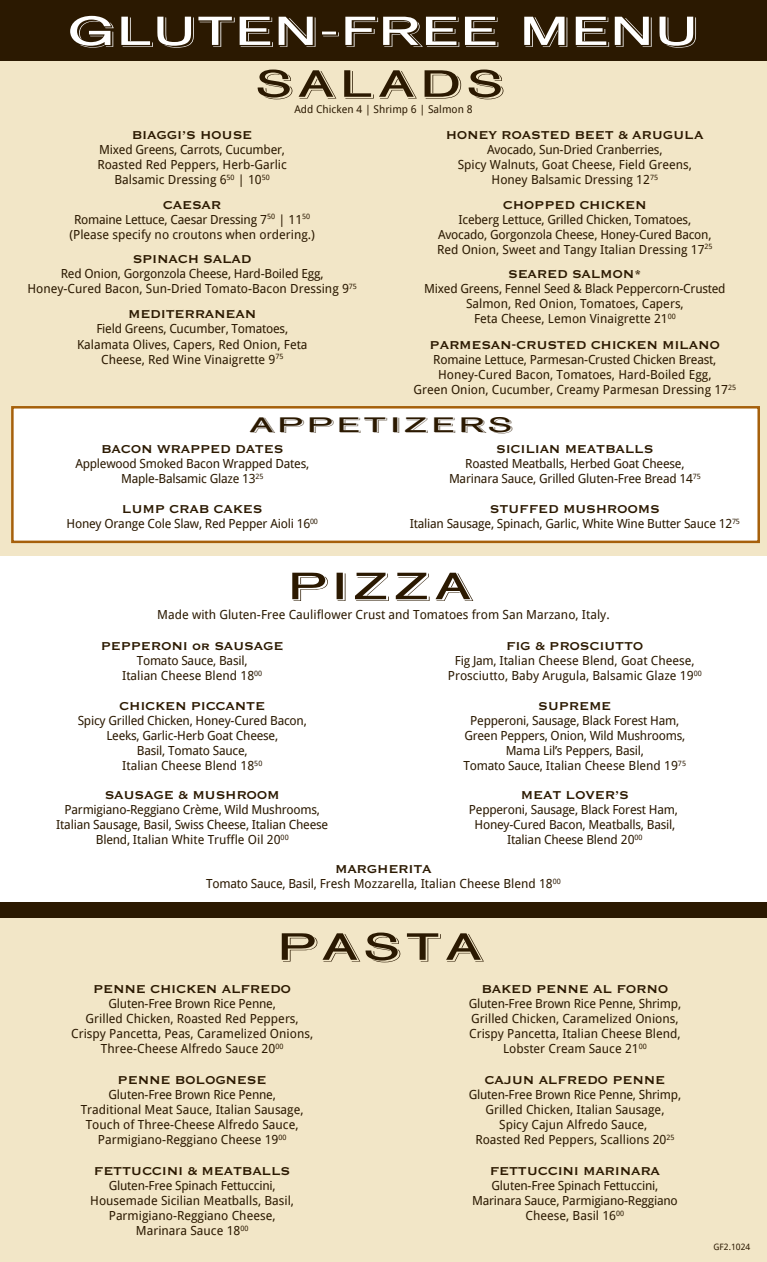
<style>
.page{position:relative;width:767px;height:1262px;background:#fff}
.page>*{position:absolute;margin:0;border:0;box-sizing:border-box;transform-origin:0 0}
.t1{font:40px "AG Old Face Shaded";letter-spacing:.025em;color:#fff;scale:1.5 1}
.t2{font:37.5px "AG Old Face Shaded";letter-spacing:.1em;color:#2b1901;scale:1.5 1}
.t3{font:20.62px "AG Old Face Shaded";letter-spacing:.1em;color:#2b1901;scale:1.81 1}
.t4{font:700 15px "Copperplate Gothic BT";letter-spacing:-.02em;color:#2b1901}
.t5{font:12.5px/15px "Droid Sans";color:#2b1901;text-align:center}
.t6{font:12.5px/15px "Droid Sans";letter-spacing:-.02em;color:#2b1901;text-align:center}
.t7{font:10.62px "Droid Sans";color:#2b1901}
.t8{font:8.75px "Droid Sans";color:#2b1901}
</style>
<div class="page">
<div style="left:0;top:906px;width:767px;height:356px;background:#f2e6c7"></div>
<div style="left:0;top:53px;width:767px;height:502px;background:#f2e6c7"></div>
<div style="left:0;top:0;width:767px;height:61px;background:#2b1901"></div>
<div style="left:11px;top:406px;width:749px;height:137px;background:#fff;border:2px solid #a6600b"></div>
<div style="left:0;top:902px;width:767px;height:16px;background:#2b1901"></div>
<h1 class="t1" style="left:69px;top:6px;width:421px">GLUTEN-FREE MENU</h1>
<h2 class="t2" style="left:257px;top:60px;width:166px">SALADS</h2>
<p class="t4" style="left:446px;top:127px;width:259px">HONEY ROASTED BEET &amp; ARUGULA</p>
<p class="t5" style="left:458px;top:141px;width:236px">Avocado, Sun-Dried Cranberries,<br>Spicy Walnuts, Goat Cheese, Field Greens,<br>Honey Balsamic Dressing 12<sup>75</sup></p>
<p class="t7" style="left:294px;top:102px;width:180px">Add Chicken 4 | Shrimp 6 | Salmon 8</p>
<p class="t4" style="left:132px;top:127px;width:122px">BIAGGI’S HOUSE</p>
<p class="t5" style="left:97px;top:141px;width:191px">Mixed Greens, Carrots, Cucumber,<br>Roasted Red Peppers, Herb-Garlic<br>Balsamic Dressing 6<sup>50</sup> | 10<sup>50</sup></p>
<p class="t4" style="left:163px;top:197px;width:60px">CAESAR</p>
<p class="t5" style="left:69px;top:211px;width:247px">Romaine Lettuce, Caesar Dressing 7<sup>50</sup> | 11<sup>50 </sup>(Please specify no croutons when ordering.)</p>
<p class="t4" style="left:133px;top:251px;width:120px">SPINACH SALAD</p>
<p class="t5" style="left:27px;top:266px;width:331px">Red Onion, Gorgonzola Cheese, Hard-Boiled Egg,<br>Honey-Cured Bacon, Sun-Dried Tomato-Bacon Dressing 9<sup>75</sup></p>
<p class="t4" style="left:128px;top:306px;width:130px">MEDITERRANEAN</p>
<p class="t5" style="left:77px;top:321px;width:232px">Field Greens, Cucumber, Tomatoes,<br>Kalamata Olives, Capers, Red Onion, Feta<br>Cheese, Red Wine Vinaigrette 9<sup>75</sup></p>
<p class="t4" style="left:503px;top:197px;width:145px">CHOPPED CHICKEN</p>
<p class="t6" style="left:437px;top:211px;width:277px">Iceberg Lettuce, Grilled Chicken, Tomatoes,<br>Avocado, Gorgonzola Cheese, Honey-Cured Bacon,<br>Red Onion, Sweet and Tangy Italian Dressing 17<sup>25</sup></p>
<p class="t4" style="left:508px;top:266px;width:135px">SEARED SALMON*</p>
<p class="t5" style="left:424px;top:281px;width:303px">Mixed Greens, Fennel Seed &amp; Black Peppercorn-Crusted<br>Salmon, Red Onion, Tomatoes, Capers,<br>Feta Cheese, Lemon Vinaigrette 21<sup>00</sup></p>
<p class="t4" style="left:429px;top:337px;width:292px">PARMESAN-CRUSTED CHICKEN MILANO</p>
<p class="t5" style="left:413px;top:351px;width:324px">Romaine Lettuce, Parmesan-Crusted Chicken Breast,<br>Honey-Cured Bacon, Tomatoes, Hard-Boiled Egg,<br>Green Onion, Cucumber, Creamy Parmesan Dressing 17<sup>25</sup></p>
<h3 class="t3" style="left:250px;top:412px;width:147px">APPETIZERS</h3>
<p class="t4" style="left:496px;top:441px;width:159px">SICILIAN MEATBALLS</p>
<p class="t6" style="left:449px;top:456px;width:253px">Roasted Meatballs, Herbed Goat Cheese,<br>Marinara Sauce, Grilled Gluten-Free Bread 14<sup>75</sup></p>
<p class="t4" style="left:490px;top:501px;width:171px">STUFFED MUSHROOMS</p>
<p class="t6" style="left:410px;top:516px;width:332px">Italian Sausage, Spinach, Garlic, White Wine Butter Sauce 12<sup>75</sup></p>
<p class="t4" style="left:101px;top:441px;width:184px">BACON WRAPPED DATES</p>
<p class="t6" style="left:75px;top:456px;width:235px">Applewood Smoked Bacon Wrapped Dates,<br>Maple-Balsamic Glaze 13<sup>25</sup></p>
<p class="t4" style="left:122px;top:501px;width:142px">LUMP CRAB CAKES</p>
<p class="t6" style="left:66px;top:516px;width:253px">Honey Orange Cole Slaw, Red Pepper Aioli 16<sup>00</sup></p>
<h2 class="t2" style="left:289px;top:563px;width:124px">PIZZA</h2>
<p class="t5" style="left:157px;top:606px;width:454px">Made with Gluten-Free Cauliflower Crust and Tomatoes from San Marzano, Italy.</p>
<p class="t4" style="left:101px;top:638px;width:184px">PEPPERONI or SAUSAGE</p>
<p class="t5" style="left:122px;top:653px;width:142px">Tomato Sauce, Basil,<br>Italian Cheese Blend 18<sup>00</sup></p>
<p class="t4" style="left:119px;top:698px;width:147px">CHICKEN PICCANTE</p>
<p class="t6" style="left:78px;top:712px;width:231px">Spicy Grilled Chicken, Honey-Cured Bacon,<br>Leeks, Garlic-Herb Goat Cheese,<br>Basil, Tomato Sauce,<br>Italian Cheese Blend 18<sup>50</sup></p>
<p class="t4" style="left:105px;top:787px;width:176px">SAUSAGE &amp; MUSHROOM</p>
<p class="t6" style="left:56px;top:801px;width:273px">Parmigiano-Reggiano Crème, Wild Mushrooms,<br>Italian Sausage, Basil, Swiss Cheese, Italian Cheese<br>Blend, Italian White Truffle Oil 20<sup>00</sup></p>
<p class="t4" style="left:506px;top:638px;width:139px">FIG &amp; PROSCIUTTO</p>
<p class="t5" style="left:448px;top:653px;width:255px">Fig Jam, Italian Cheese Blend, Goat Cheese,<br>Prosciutto, Baby Arugula, Balsamic Glaze 19<sup>00</sup></p>
<p class="t4" style="left:538px;top:698px;width:75px">SUPREME</p>
<p class="t6" style="left:463px;top:712px;width:224px">Pepperoni, Sausage, Black Forest Ham, Green Peppers, Onion, Wild Mushrooms, Mama Lil’s Peppers, Basil,<br>Tomato Sauce, Italian Cheese Blend 19<sup>75</sup></p>
<p class="t4" style="left:521px;top:787px;width:110px">MEAT LOVER’S</p>
<p class="t6" style="left:469px;top:801px;width:210px">Pepperoni, Sausage, Black Forest Ham,<br>Honey-Cured Bacon, Meatballs, Basil,<br>Italian Cheese Blend 20<sup>00</sup></p>
<p class="t4" style="left:335px;top:861px;width:98px">MARGHERITA</p>
<p class="t5" style="left:206px;top:876px;width:356px">Tomato Sauce, Basil, Fresh Mozzarella, Italian Cheese Blend 18<sup>00</sup></p>
<h2 class="t2" style="left:278px;top:923px;width:138px">PASTA</h2>
<p class="t4" style="left:93px;top:981px;width:199px">PENNE CHICKEN ALFREDO</p>
<p class="t5" style="left:71px;top:996px;width:243px">Gluten-Free Brown Rice Penne,<br>Grilled Chicken, Roasted Red Peppers, Crispy Pancetta, Peas, Caramelized Onions, Three-Cheese Alfredo Sauce 20<sup>00</sup></p>
<p class="t4" style="left:118px;top:1072px;width:150px">PENNE BOLOGNESE</p>
<p class="t5" style="left:81px;top:1087px;width:224px">Gluten-Free Brown Rice Penne, Traditional Meat Sauce, Italian Sausage, Touch of Three-Cheese Alfredo Sauce, Parmigiano-Reggiano Cheese 19<sup>00</sup></p>
<p class="t4" style="left:94px;top:1163px;width:198px">FETTUCCINI &amp; MEATBALLS</p>
<p class="t5" style="left:90px;top:1178px;width:205px">Gluten-Free Spinach Fettuccini,<br>Housemade Sicilian Meatballs, Basil,<br>Parmigiano-Reggiano Cheese,<br>Marinara Sauce 18<sup>00</sup></p>
<p class="t4" style="left:481px;top:981px;width:188px">BAKED PENNE AL FORNO</p>
<p class="t5" style="left:469px;top:996px;width:214px">Gluten-Free Brown Rice Penne, Shrimp, Grilled Chicken, Caramelized Onions, Crispy Pancetta, Italian Cheese Blend, Lobster Cream Sauce 21<sup>00</sup></p>
<p class="t4" style="left:484px;top:1072px;width:182px">CAJUN ALFREDO PENNE</p>
<p class="t5" style="left:469px;top:1087px;width:214px">Gluten-Free Brown Rice Penne, Shrimp, Grilled Chicken, Italian Sausage,<br>Spicy Cajun Alfredo Sauce,<br>Roasted Red Peppers, Scallions 20<sup>25</sup></p>
<p class="t4" style="left:490px;top:1163px;width:172px">FETTUCCINI MARINARA</p>
<p class="t6" style="left:472px;top:1178px;width:207px">Gluten-Free Spinach Fettuccini,<br>Marinara Sauce, Parmigiano-Reggiano<br>Cheese, Basil 16<sup>00</sup></p>
<p class="t8" style="left:713px;top:1240px;width:38px">GF2.1024</p>
</div>
